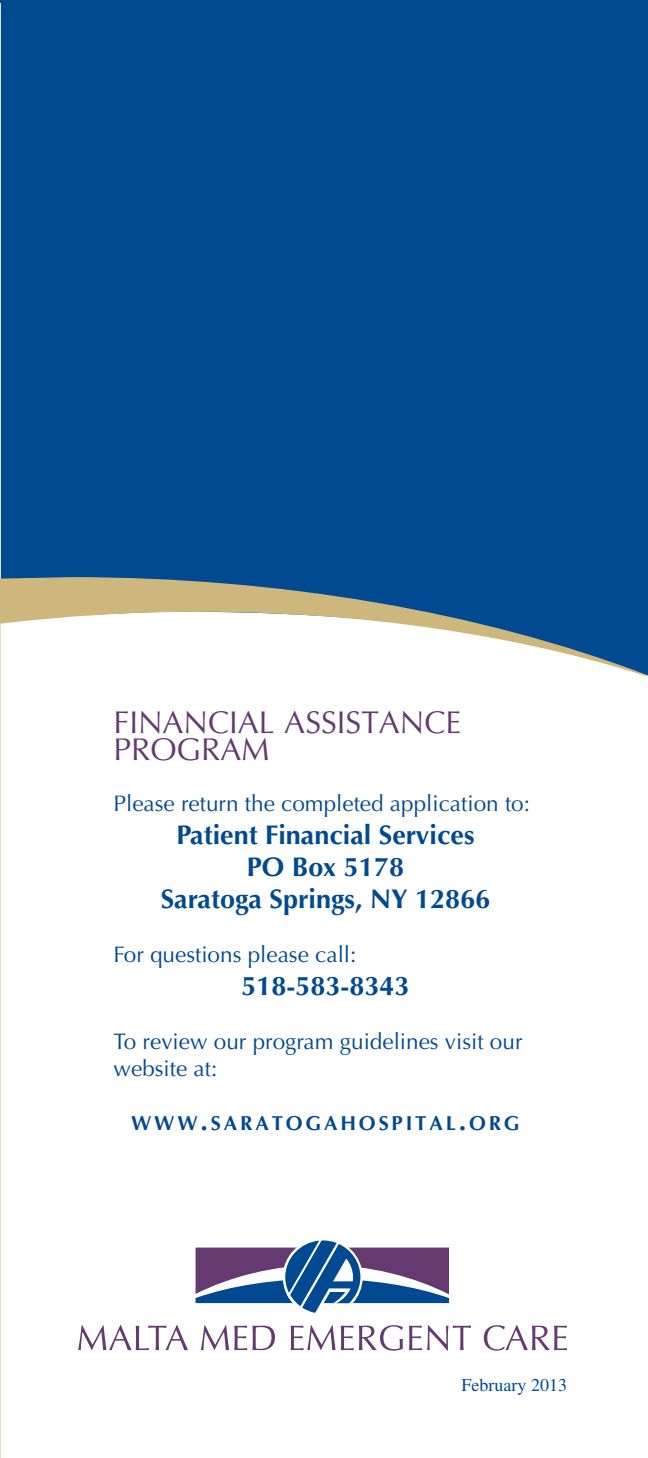
<style>
.page{position:relative;width:648px;height:1458px;background:#fff}
.page>*{position:absolute;margin:0;border:0;box-sizing:border-box;transform-origin:0 0}
.t1{font:31.5px/27px "Optima";color:#643a71}
.t2{font:700 27px "Optima";color:#014990}
.t3{font:22.5px/27px "Optima";color:#014990}
.t4{font:700 20.25px "Optima";letter-spacing:.14em;color:#014990}
.t5{font:18px "Times";color:#014990}
.s1{font-size:27px}
</style>
<div class="page">
<div style="left:0;top:0;width:648px;height:676px;background:#014990"></div>
<svg style="left:0;top:577px;width:646px;height:99px"></svg>
<svg style="left:647px;top:577px;width:1px;height:99px"></svg>
<svg style="left:78px;top:1325px;width:110px;height:25px"></svg>
<svg style="left:201px;top:1325px;width:74px;height:25px"></svg>
<svg style="left:291px;top:1325px;width:112px;height:26px"></svg>
<svg style="left:409px;top:1325px;width:62px;height:26px"></svg>
<svg style="left:484px;top:1325px;width:83px;height:26px"></svg>
<svg style="left:196px;top:1240px;width:253px;height:73px"></svg>
<p class="t1" style="left:114px;top:709px;width:349px">FINANCIAL ASSISTANCE<br>PROGRAM</p>
<p class="t3" style="left:114px;top:790px;width:418px">Please return the completed application to:</p>
<p class="t2" style="left:176px;top:819px;width:300px">Patient Financial Services</p>
<p class="t2" style="left:247px;top:851px;width:159px">PO Box 5178</p>
<p class="t2" style="left:161px;top:883px;width:331px">Saratoga Springs, NY 12866</p>
<p class="t3" style="left:114px;top:942px;width:244px">For questions please call:</p>
<p class="t2" style="left:241px;top:970px;width:170px">518-583-8343</p>
<p class="t3" style="left:114px;top:1028px;width:410px">To review our program guidelines visit our website at:</p>
<p class="t4" style="left:131px;top:1111px;width:390px">WWW<span class="s1">.</span>SARATOGAHOSPITAL<span class="s1">.</span>ORG</p>
<p class="t5" style="left:462px;top:1375px;width:107px">February 2013</p>
</div>
